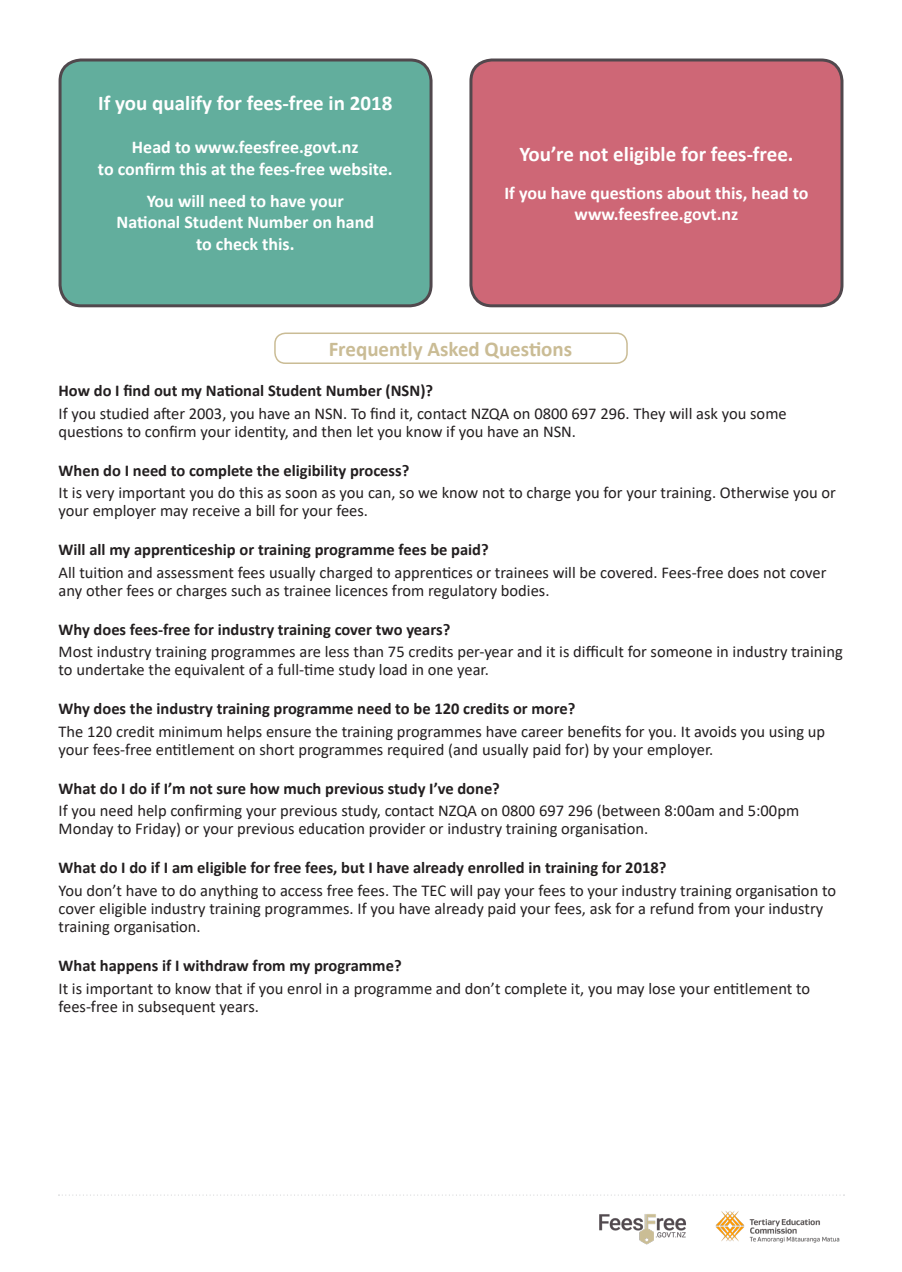
<style>
.page{position:relative;width:902px;height:1272px;background:#fff}
.page>*{position:absolute;margin:0;border:0;box-sizing:border-box;transform-origin:0 0}
.t1{font:700 21px "Calibri";color:#fff}
.t2{font:700 21px "Calibri";color:#cabc95}
.t3{font:700 18px/21.6px "Calibri";color:#fff;text-align:center}
.t4{font:16.5px/18px "Calibri";color:#231f20}
.t5{font:700 16.5px "Calibri";color:#231f20}
</style>
<div class="page">
<img style="left:599px;top:1214px;width:87px;height:31px">
<svg style="left:58px;top:1194px;width:786px;height:2px"></svg>
<img style="left:715px;top:1211px;width:125px;height:32px">
<div style="left:471px;top:60px;width:371px;height:246px;background:#ce6776;border-radius:21px"></div>
<div style="left:469px;top:59px;width:374px;height:248px;border:3px solid #51484d;border-radius:21px"></div>
<div style="left:60px;top:60px;width:371px;height:246px;background:#62ae9d;border-radius:21px"></div>
<div style="left:59px;top:59px;width:374px;height:248px;border:3px solid #51484d;border-radius:21px"></div>
<div style="left:274px;top:332px;width:354px;height:32px;border:2px solid #cabc95;border-radius:10px"></div>
<p class="t1" style="left:98px;top:88px;width:296px">If you qualify for fees-free in 2018</p>
<p class="t3" style="left:98px;top:136px;width:296px">Head to www.feesfree.govt.nz<br>to confirm this at the fees-free website.</p>
<p class="t3" style="left:117px;top:190px;width:259px">You will need to have your<br>National Student Number on hand to check this.</p>
<p class="t1" style="left:519px;top:139px;width:276px">You’re not eligible for fees-free.</p>
<p class="t3" style="left:504px;top:182px;width:306px">If you have questions about this, head to www.feesfree.govt.nz</p>
<p class="t2" style="left:329px;top:334px;width:245px">Frequently Asked Questions</p>
<p class="t5" style="left:59px;top:379px;width:376px">How do I find out my National Student Number (NSN)?</p>
<p class="t4" style="left:59px;top:404px;width:730px">If you studied after 2003, you have an NSN. To find it, contact NZQA on 0800 697 296. They will ask you some questions to confirm your identity, and then let you know if you have an NSN.</p>
<p class="t5" style="left:59px;top:459px;width:352px">When do I need to complete the eligibility process?</p>
<p class="t4" style="left:59px;top:483px;width:779px">It is very important you do this as soon as you can, so we know not to charge you for your training. Otherwise you or your employer may receive a bill for your fees.</p>
<p class="t5" style="left:59px;top:538px;width:432px">Will all my apprenticeship or training programme fees be paid?</p>
<p class="t4" style="left:59px;top:563px;width:769px">All tuition and assessment fees usually charged to apprentices or trainees will be covered. Fees-free does not cover any other fees or charges such as trainee licences from regulatory bodies.</p>
<p class="t5" style="left:59px;top:618px;width:393px">Why does fees-free for industry training cover two years?</p>
<p class="t4" style="left:59px;top:642px;width:786px">Most industry training programmes are less than 75 credits per-year and it is difficult for someone in industry training to undertake the equivalent of a full-time study load in one year.</p>
<p class="t5" style="left:59px;top:697px;width:518px">Why does the industry training programme need to be 120 credits or more?</p>
<p class="t4" style="left:59px;top:722px;width:768px">The 120 credit minimum helps ensure the training programmes have career benefits for you. It avoids you using up your fees-free entitlement on short programmes required (and usually paid for) by your employer.</p>
<p class="t5" style="left:59px;top:777px;width:443px">What do I do if I’m not sure how much previous study I’ve done?</p>
<p class="t4" style="left:59px;top:801px;width:742px">If you need help confirming your previous study, contact NZQA on 0800 697 296 (between 8:00am and 5:00pm<br>Monday to Friday) or your previous education provider or industry training organisation.</p>
<p class="t5" style="left:59px;top:856px;width:609px">What do I do if I am eligible for free fees, but I have already enrolled in training for 2018?</p>
<p class="t4" style="left:59px;top:881px;width:779px">You don’t have to do anything to access free fees. The TEC will pay your fees to your industry training organisation to cover eligible industry training programmes. If you have already paid your fees, ask for a refund from your industry training organisation.</p>
<p class="t5" style="left:59px;top:954px;width:345px">What happens if I withdraw from my programme?</p>
<p class="t4" style="left:59px;top:978px;width:753px">It is important to know that if you enrol in a programme and don’t complete it, you may lose your entitlement to fees-free in subsequent years.</p>
</div>
